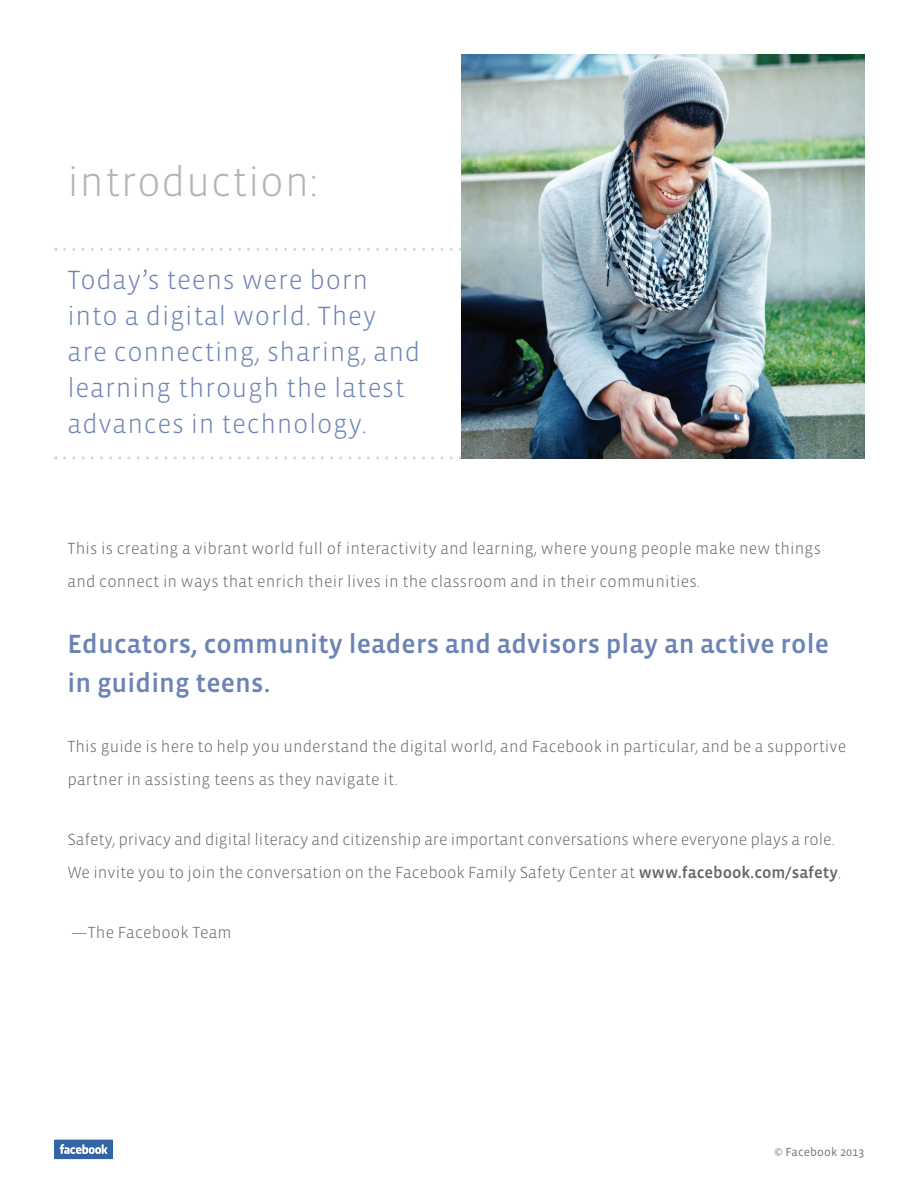
<style>
.page{position:relative;width:918px;height:1188px;background:#fff}
.page>*{position:absolute;margin:0;border:0;box-sizing:border-box;transform-origin:0 0}
.t1{font:300 42px "Vista Sans OT";letter-spacing:.015em;color:#b7b4ad}
.t2{font:300 27px/36px "Vista Sans OT";letter-spacing:.025em;color:#6c84b5}
.t3{font:500 27px/39px "Vista Sans OT";letter-spacing:.005em;color:#6c84b5}
.t4{font:300 16.5px/33px "Vista Sans OT";letter-spacing:.005em;color:#676866}
.t5{font:12px "Vista Sans OT";letter-spacing:.01em;color:#737274}
.s1{font-weight:500}
</style>
<div class="page">
<svg style="left:65px;top:248px;width:397px;height:3px"></svg>
<svg style="left:65px;top:456px;width:397px;height:3px"></svg>
<img style="left:462px;top:54px;width:402px;height:405px">
<div style="left:54px;top:1140px;width:59px;height:19px;background:#3365a5"></div>
<svg style="left:60px;top:1144px;width:48px;height:10px"></svg>
<h1 class="t1" style="left:68px;top:160px;width:252px">introduction:</h1>
<h2 class="t2" style="left:68px;top:262px;width:354px">Today’s teens were born into a digital world. They are connecting, sharing, and learning through the latest advances in technology.</h2>
<p class="t4" style="left:68px;top:532px;width:755px">This is creating a vibrant world full of interactivity and learning, where young people make new things and connect in ways that enrich their lives in the classroom and in their communities.</p>
<h2 class="t3" style="left:68px;top:625px;width:763px">Educators, community leaders and advisors play an active role in guiding teens.</h2>
<p class="t4" style="left:68px;top:730px;width:780px">This guide is here to help you understand the digital world, and Facebook in particular, and be a supportive partner in assisting teens as they navigate it.</p>
<p class="t4" style="left:68px;top:823px;width:775px">Safety, privacy and digital literacy and citizenship are important conversations where everyone plays a role.<br>We invite you to join the conversation on the Facebook Family Safety Center at <span class="s1">www.facebook.com/safety</span>.</p>
<p class="t4" style="left:71px;top:916px;width:162px">—The Facebook Team</p>
<p class="t5" style="left:774px;top:1146px;width:92px">© Facebook 2013</p>
</div>
